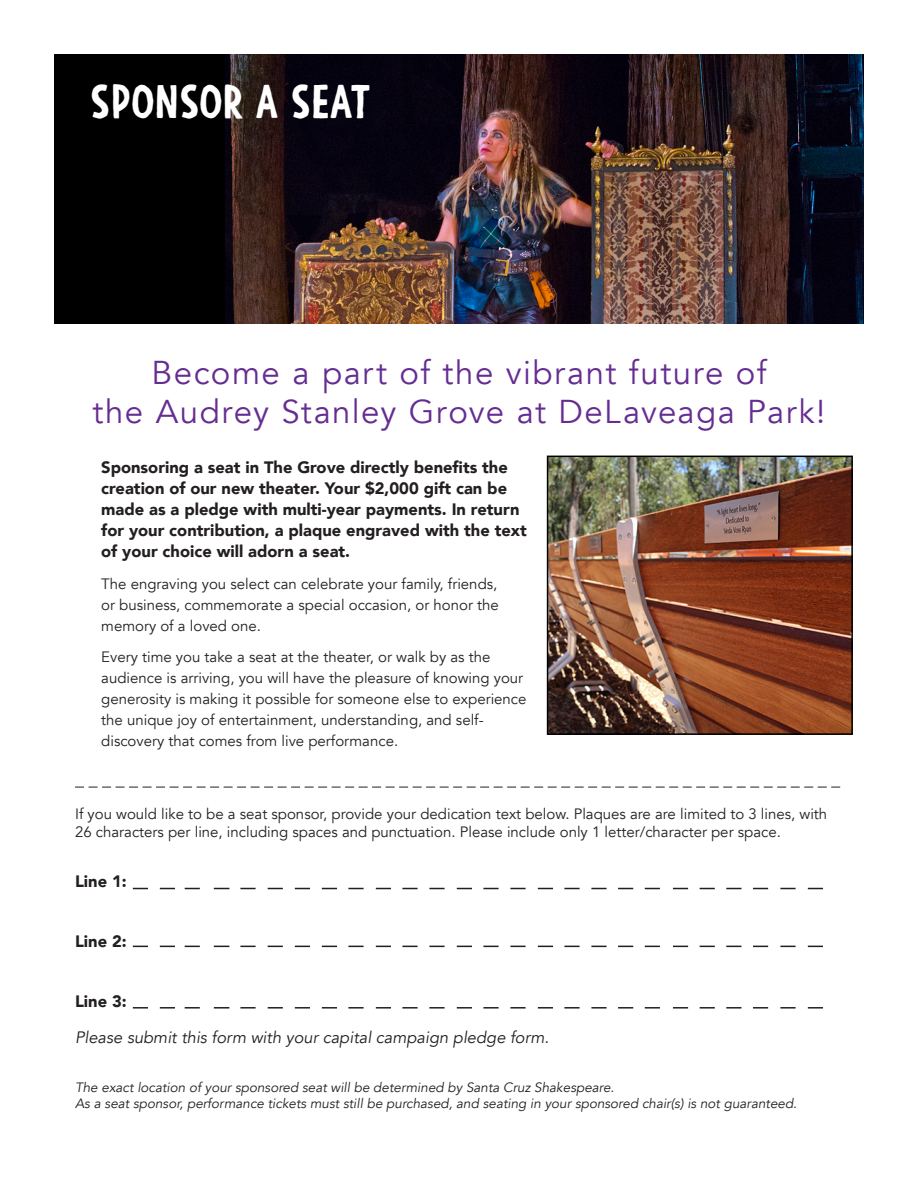
<style>
.page{position:relative;width:918px;height:1188px;background:#fff}
.page>*{position:absolute;margin:0;border:0;box-sizing:border-box;transform-origin:0 0}
.t1{font:700 45px "Argone";color:#fff}
.t2{font:33px/39px "Avenir";letter-spacing:.045em;color:#652d91;text-align:center}
.t3{font:900 16.5px/21px "Avenir";color:#231f20}
.t4{font:italic 16.5px "Avenir";color:#231f20}
.t5{font:15px/21px "Avenir";color:#231f20}
.t6{font:italic 13.5px/16.2px "Avenir";color:#231f20}
</style>
<div class="page">
<div style="left:55px;top:54px;width:797px;height:270px;background:#000"></div>
<img style="left:226px;top:54px;width:638px;height:270px">
<svg style="left:618px;top:888px;width:15px;height:1px"></svg>
<svg style="left:645px;top:888px;width:15px;height:1px"></svg>
<svg style="left:673px;top:888px;width:15px;height:1px"></svg>
<svg style="left:700px;top:888px;width:15px;height:1px"></svg>
<svg style="left:726px;top:888px;width:15px;height:1px"></svg>
<svg style="left:808px;top:888px;width:15px;height:1px"></svg>
<svg style="left:780px;top:888px;width:16px;height:1px"></svg>
<svg style="left:753px;top:888px;width:15px;height:1px"></svg>
<svg style="left:214px;top:888px;width:15px;height:1px"></svg>
<svg style="left:240px;top:888px;width:16px;height:1px"></svg>
<svg style="left:268px;top:888px;width:15px;height:1px"></svg>
<svg style="left:295px;top:888px;width:15px;height:1px"></svg>
<svg style="left:322px;top:888px;width:15px;height:1px"></svg>
<svg style="left:348px;top:888px;width:16px;height:1px"></svg>
<svg style="left:376px;top:888px;width:15px;height:1px"></svg>
<svg style="left:402px;top:888px;width:16px;height:1px"></svg>
<svg style="left:429px;top:888px;width:16px;height:1px"></svg>
<svg style="left:185px;top:888px;width:15px;height:1px"></svg>
<svg style="left:160px;top:888px;width:15px;height:1px"></svg>
<svg style="left:133px;top:888px;width:15px;height:1px"></svg>
<svg style="left:564px;top:888px;width:16px;height:1px"></svg>
<svg style="left:483px;top:888px;width:16px;height:1px"></svg>
<svg style="left:457px;top:888px;width:15px;height:1px"></svg>
<svg style="left:591px;top:888px;width:16px;height:1px"></svg>
<svg style="left:538px;top:888px;width:15px;height:1px"></svg>
<svg style="left:510px;top:888px;width:16px;height:1px"></svg>
<svg style="left:618px;top:946px;width:15px;height:1px"></svg>
<svg style="left:645px;top:946px;width:15px;height:1px"></svg>
<svg style="left:673px;top:946px;width:15px;height:1px"></svg>
<svg style="left:700px;top:946px;width:15px;height:1px"></svg>
<svg style="left:726px;top:946px;width:15px;height:1px"></svg>
<svg style="left:808px;top:946px;width:15px;height:1px"></svg>
<svg style="left:780px;top:946px;width:16px;height:1px"></svg>
<svg style="left:753px;top:946px;width:15px;height:1px"></svg>
<svg style="left:214px;top:946px;width:15px;height:1px"></svg>
<svg style="left:240px;top:946px;width:16px;height:1px"></svg>
<svg style="left:268px;top:946px;width:15px;height:1px"></svg>
<svg style="left:295px;top:946px;width:15px;height:1px"></svg>
<svg style="left:322px;top:946px;width:15px;height:1px"></svg>
<svg style="left:348px;top:946px;width:16px;height:1px"></svg>
<svg style="left:376px;top:946px;width:15px;height:1px"></svg>
<svg style="left:402px;top:946px;width:16px;height:1px"></svg>
<svg style="left:429px;top:946px;width:16px;height:1px"></svg>
<svg style="left:185px;top:946px;width:15px;height:1px"></svg>
<svg style="left:160px;top:946px;width:15px;height:1px"></svg>
<svg style="left:133px;top:946px;width:15px;height:1px"></svg>
<svg style="left:564px;top:946px;width:16px;height:1px"></svg>
<svg style="left:483px;top:946px;width:16px;height:1px"></svg>
<svg style="left:457px;top:946px;width:15px;height:1px"></svg>
<svg style="left:591px;top:946px;width:16px;height:1px"></svg>
<svg style="left:538px;top:946px;width:15px;height:1px"></svg>
<svg style="left:510px;top:946px;width:16px;height:1px"></svg>
<svg style="left:618px;top:1007px;width:15px;height:2px"></svg>
<svg style="left:645px;top:1007px;width:15px;height:2px"></svg>
<svg style="left:673px;top:1007px;width:15px;height:2px"></svg>
<svg style="left:700px;top:1007px;width:15px;height:2px"></svg>
<svg style="left:726px;top:1007px;width:15px;height:2px"></svg>
<svg style="left:808px;top:1007px;width:15px;height:2px"></svg>
<svg style="left:780px;top:1007px;width:16px;height:2px"></svg>
<svg style="left:753px;top:1007px;width:15px;height:2px"></svg>
<svg style="left:214px;top:1007px;width:15px;height:2px"></svg>
<svg style="left:240px;top:1007px;width:16px;height:2px"></svg>
<svg style="left:268px;top:1007px;width:15px;height:2px"></svg>
<svg style="left:295px;top:1007px;width:15px;height:2px"></svg>
<svg style="left:322px;top:1007px;width:15px;height:2px"></svg>
<svg style="left:348px;top:1007px;width:16px;height:2px"></svg>
<svg style="left:376px;top:1007px;width:15px;height:2px"></svg>
<svg style="left:402px;top:1007px;width:16px;height:2px"></svg>
<svg style="left:429px;top:1007px;width:16px;height:2px"></svg>
<svg style="left:185px;top:1007px;width:15px;height:2px"></svg>
<svg style="left:160px;top:1007px;width:15px;height:2px"></svg>
<svg style="left:133px;top:1007px;width:15px;height:2px"></svg>
<svg style="left:564px;top:1007px;width:16px;height:2px"></svg>
<svg style="left:483px;top:1007px;width:16px;height:2px"></svg>
<svg style="left:457px;top:1007px;width:15px;height:2px"></svg>
<svg style="left:591px;top:1007px;width:16px;height:2px"></svg>
<svg style="left:538px;top:1007px;width:15px;height:2px"></svg>
<svg style="left:510px;top:1007px;width:16px;height:2px"></svg>
<svg style="left:75px;top:787px;width:765px;height:1px"></svg>
<img style="left:550px;top:459px;width:300px;height:273px">
<div style="left:547px;top:456px;width:306px;height:279px;border:2px solid #000"></div>
<h1 class="t1" style="left:90px;top:75px;width:282px">SPONSOR A SEAT</h1>
<h2 class="t2" style="left:93px;top:353px;width:734px">Become a part of the vibrant future of<br>the Audrey Stanley Grove at DeLaveaga Park!</h2>
<p class="t3" style="left:101px;top:456px;width:427px">Sponsoring a seat in The Grove directly benefits the creation of our new theater. Your $2,000 gift can be made as a pledge with multi-year payments. In return for your contribution, a plaque engraved with the text of your choice will adorn a seat.</p>
<p class="t5" style="left:101px;top:573px;width:399px;text-align:justify">The engraving you select can celebrate your family, friends, or business, commemorate a special occasion, or honor the memory of a loved one.</p>
<p class="t5" style="left:101px;top:647px;width:427px">Every time you take a seat at the theater, or walk by as the audience is arriving, you will have the pleasure of knowing your generosity is making it possible for someone else to experience the unique joy of entertainment, understanding, and self&shy;discovery that comes from live performance.</p>
<p class="t5" style="left:75px;top:805px;width:754px;line-height:18px">If you would like to be a seat sponsor, provide your dedication text below. Plaques are are limited to 3 lines, with<br>26 characters per line, including spaces and punctuation. Please include only 1 letter/character per space.</p>
<p class="t3" style="left:75px;top:870px;width:53px">Line 1:</p>
<p class="t3" style="left:75px;top:930px;width:53px">Line 2:</p>
<p class="t3" style="left:75px;top:990px;width:53px">Line 3:</p>
<p class="t4" style="left:75px;top:1027px;width:476px">Please submit this form with your capital campaign pledge form.</p>
<p class="t6" style="left:75px;top:1079px;width:724px">The exact location of your sponsored seat will be determined by Santa Cruz Shakespeare.<br>As a seat sponsor, performance tickets must still be purchased, and seating in your sponsored chair(s) is not guaranteed.</p>
</div>
